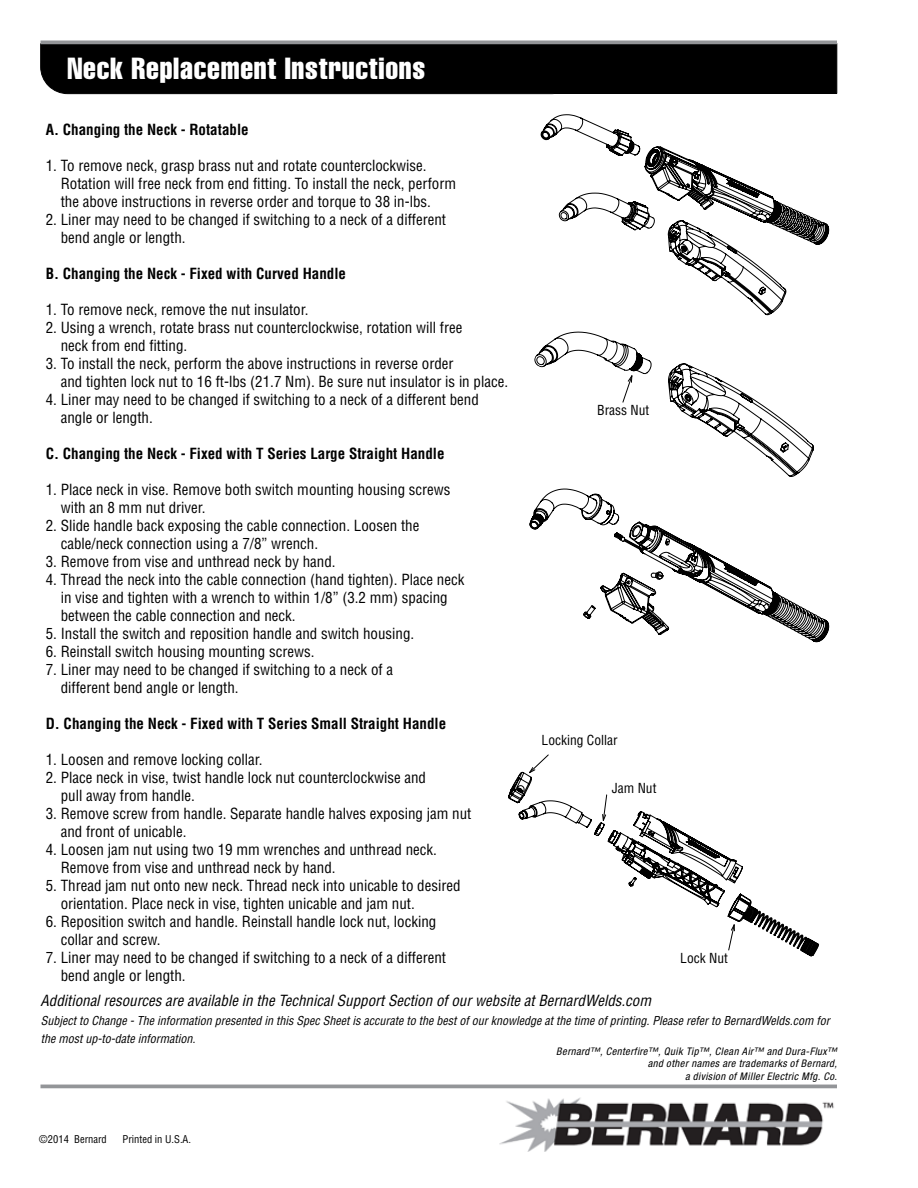
<style>
.page{position:relative;width:918px;height:1188px;background:#fff}
.page>*{position:absolute;margin:0;border:0;box-sizing:border-box;transform-origin:0 0}
.t1{font:30px "Helvetica LT Std Comp";letter-spacing:.025em;color:#fff}
.t2{font:condensed 15px/18px "Helvetica LT Std";color:#000}
.t3{font:700 condensed 15px "Helvetica LT Std";color:#000}
.t4{font:italic condensed 15px "Helvetica LT Std";color:#000}
.t5{font:condensed 13.5px "Helvetica LT Std";color:#000}
.t6{font:italic condensed 12px/18px "Helvetica LT Std";color:#000}
.t7{font:italic condensed 10.5px/12.6px "Helvetica Neue LT Std";letter-spacing:.045em;color:#000;text-align:right}
.t8{font:condensed 10.5px "Helvetica LT Std";color:#000}
</style>
<div class="page">
<hr style="left:40px;top:1085px;width:797px;height:3px;background:#939598">
<img style="left:500px;top:1097px;width:334px;height:54px">
<div style="left:40px;top:44px;width:797px;height:50px;background:#000"></div>
<svg style="left:40px;top:40px;width:797px;height:4px;background:#a0a2a4"></svg>
<svg style="left:541px;top:114px;width:288px;height:201px"></svg>
<svg style="left:530px;top:489px;width:299px;height:153px"></svg>
<svg style="left:651px;top:572px;width:13px;height:8px"></svg>
<svg style="left:508px;top:772px;width:311px;height:184px"></svg>
<svg style="left:602px;top:795px;width:5px;height:26px"></svg>
<svg style="left:728px;top:925px;width:7px;height:25px"></svg>
<svg style="left:529px;top:755px;width:20px;height:18px"></svg>
<svg style="left:534px;top:331px;width:280px;height:146px"></svg>
<h1 class="t1" style="left:67px;top:49px;width:359px">Neck Replacement Instructions</h1>
<p class="t3" style="left:46px;top:120px;width:204px">A. Changing the Neck - Rotatable</p>
<p class="t2" style="left:61px;top:156px;width:397px;text-indent:-15px">1. To remove neck, grasp brass nut and rotate counterclockwise.<br>Rotation will free neck from end fitting. To install the neck, perform the above instructions in reverse order and torque to 38 in-lbs.</p>
<p class="t2" style="left:61px;top:210px;width:387px;text-indent:-15px">2. Liner may need to be changed if switching to a neck of a different bend angle or length.</p>
<p class="t3" style="left:46px;top:264px;width:302px">B. Changing the Neck - Fixed with Curved Handle</p>
<p class="t2" style="left:46px;top:300px;width:264px">1. To remove neck, remove the nut insulator.</p>
<p class="t2" style="left:61px;top:318px;width:403px;text-indent:-15px">2. Using a wrench, rotate brass nut counterclockwise, rotation will free neck from end fitting.</p>
<p class="t2" style="left:61px;top:354px;width:449px;text-indent:-15px">3. To install the neck, perform the above instructions in reverse order<br>and tighten lock nut to 16 ft-lbs (21.7 Nm). Be sure nut insulator is in place.</p>
<p class="t2" style="left:61px;top:390px;width:420px;text-indent:-15px">4. Liner may need to be changed if switching to a neck of a different bend angle or length.</p>
<p class="t3" style="left:46px;top:444px;width:400px">C. Changing the Neck - Fixed with T Series Large Straight Handle</p>
<p class="t2" style="left:61px;top:480px;width:391px;text-indent:-15px">1. Place neck in vise. Remove both switch mounting housing screws with an 8 mm nut driver.</p>
<p class="t2" style="left:61px;top:516px;width:360px;text-indent:-15px">2. Slide handle back exposing the cable connection. Loosen the cable/neck connection using a 7/8” wrench.</p>
<p class="t2" style="left:46px;top:552px;width:291px">3. Remove from vise and unthread neck by hand.</p>
<p class="t2" style="left:61px;top:570px;width:405px;text-indent:-15px">4. Thread the neck into the cable connection (hand tighten). Place neck in vise and tighten with a wrench to within 1/8” (3.2 mm) spacing between the cable connection and neck.</p>
<p class="t2" style="left:46px;top:624px;width:370px">5. Install the switch and reposition handle and switch housing.</p>
<p class="t2" style="left:46px;top:642px;width:270px">6. Reinstall switch housing mounting screws.</p>
<p class="t2" style="left:61px;top:660px;width:334px;text-indent:-15px">7. Liner may need to be changed if switching to a neck of a different bend angle or length.</p>
<p class="t3" style="left:46px;top:714px;width:402px">D. Changing the Neck - Fixed with T Series Small Straight Handle</p>
<p class="t2" style="left:46px;top:750px;width:218px">1. Loosen and remove locking collar.</p>
<p class="t2" style="left:61px;top:768px;width:367px;text-indent:-15px">2. Place neck in vise, twist handle lock nut counterclockwise and pull away from handle.</p>
<p class="t2" style="left:61px;top:804px;width:412px;text-indent:-15px">3. Remove screw from handle. Separate handle halves exposing jam nut and front of unicable.</p>
<p class="t2" style="left:61px;top:840px;width:378px;text-indent:-15px">4. Loosen jam nut using two 19 mm wrenches and unthread neck.<br>Remove from vise and unthread neck by hand.</p>
<p class="t2" style="left:61px;top:876px;width:401px;text-indent:-15px">5. Thread jam nut onto new neck. Thread neck into unicable to desired orientation. Place neck in vise, tighten unicable and jam nut.</p>
<p class="t2" style="left:61px;top:912px;width:377px;text-indent:-15px">6. Reposition switch and handle. Reinstall handle lock nut, locking collar and screw.</p>
<p class="t2" style="left:61px;top:948px;width:387px;text-indent:-15px">7. Liner may need to be changed if switching to a neck of a different bend angle or length.</p>
<p class="t5" style="left:597px;top:401px;width:54px">Brass Nut</p>
<p class="t5" style="left:542px;top:731px;width:78px">Locking Collar</p>
<p class="t5" style="left:612px;top:779px;width:46px">Jam Nut</p>
<p class="t4" style="left:40px;top:991px;width:612px">Additional resources are available in the Technical Support Section of our website at BernardWelds.com</p>
<p class="t5" style="left:680px;top:950px;width:49px">Lock Nut</p>
<p class="t6" style="left:41px;top:1011px;width:790px">Subject to Change - The information presented in this Spec Sheet is accurate to the best of our knowledge at the time of printing. Please refer to BernardWelds.com for the most up-to-date information.</p>
<p class="t7" style="left:556px;top:1045px;width:282px">Bernard™, Centerfire™, Quik Tip™, Clean Air™ and Dura-Flux™ and other names are trademarks of Bernard,<br>a division of Miller Electric Mfg. Co.</p>
<p class="t8" style="left:39px;top:1133px;width:69px">©2014 Bernard</p>
<p class="t8" style="left:123px;top:1133px;width:70px">Printed in U.S.A.</p>
</div>
